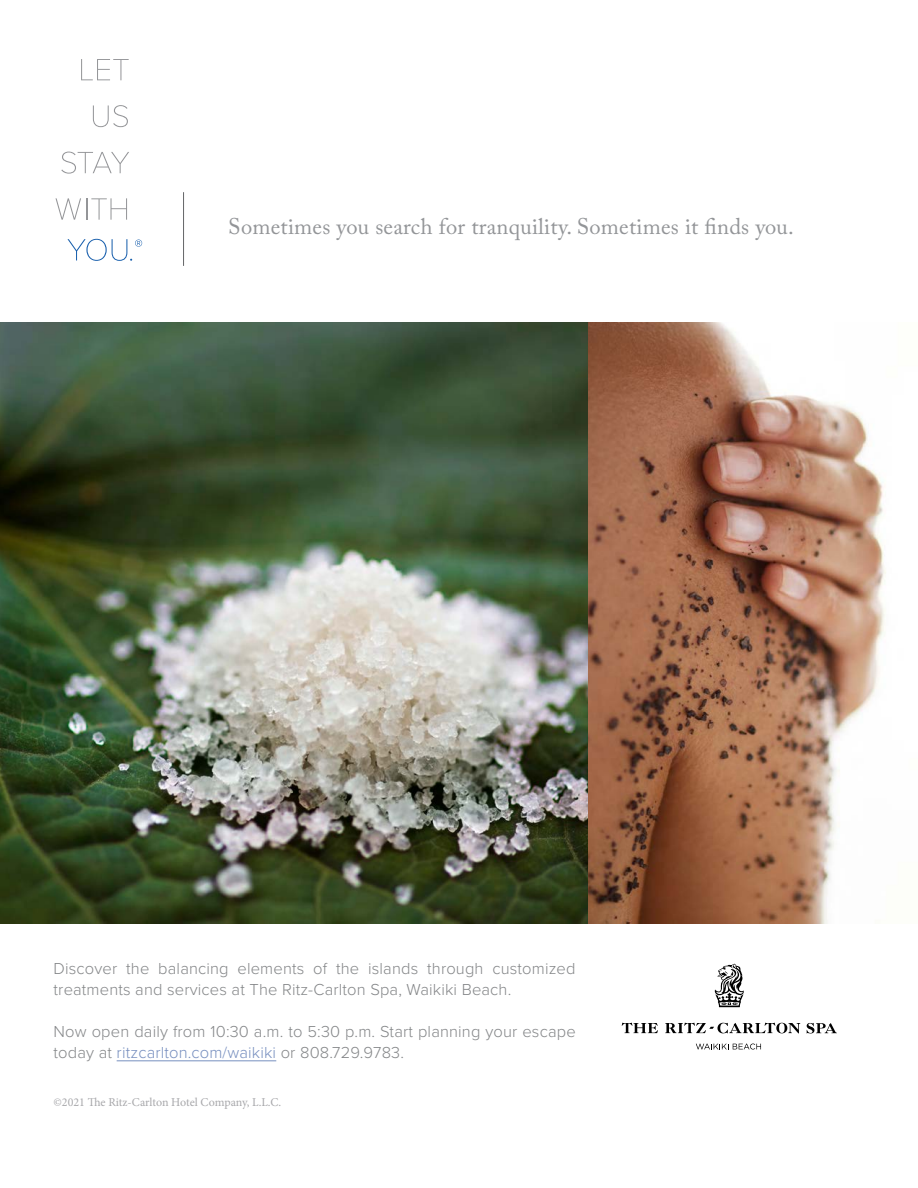
<style>
.page{position:relative;width:918px;height:1188px;background:#fff}
.page>*{position:absolute;margin:0;border:0;box-sizing:border-box;transform-origin:0 0}
.t1{font:22.5px "Adobe Caslon Pro";letter-spacing:.01em;color:#939598}
.t2{font:300 16.5px/21px "Proxima Nova";letter-spacing:.01em;color:#848688}
.t3{font:12px "Minion Pro";letter-spacing:-.005em;color:#a8a8ab}
.s1{color:#778fbf}
</style>
<div class="page">
<hr style="left:183px;top:192px;width:1px;height:74px;background:#636466">
<img style="left:0;top:322px;width:886px;height:602px">
<svg style="left:715px;top:964px;width:29px;height:43px"></svg>
<svg style="left:622px;top:1023px;width:36px;height:10px"></svg>
<svg style="left:665px;top:1023px;width:135px;height:10px"></svg>
<svg style="left:807px;top:1023px;width:30px;height:10px"></svg>
<svg style="left:696px;top:1044px;width:65px;height:6px"></svg>
<hr style="left:117px;top:1061px;width:159px;height:1px;background:#778fbf">
<svg style="left:81px;top:59px;width:48px;height:21px"></svg>
<svg style="left:93px;top:105px;width:35px;height:22px"></svg>
<svg style="left:61px;top:152px;width:68px;height:22px"></svg>
<svg style="left:56px;top:198px;width:71px;height:22px"></svg>
<svg style="left:67px;top:239px;width:75px;height:22px"></svg>
<p class="t1" style="left:228px;top:213px;width:567px">Sometimes you search for tranquility. Sometimes it finds you.</p>
<p class="t2" style="left:54px;top:957px;width:524px">Discover the balancing elements of the islands through customized treatments and services at The Ritz-Carlton Spa, Waikiki Beach.</p>
<p class="t2" style="left:54px;top:1020px;width:524px">Now open daily from 10:30 a.m. to 5:30 p.m. Start planning your escape today at <span class="s1">ritzcarlton.com/waikiki</span> or 808.729.9783.</p>
<p class="t3" style="left:54px;top:1095px;width:229px">©2021 The Ritz-Carlton Hotel Company, L.L.C.</p>
</div>
